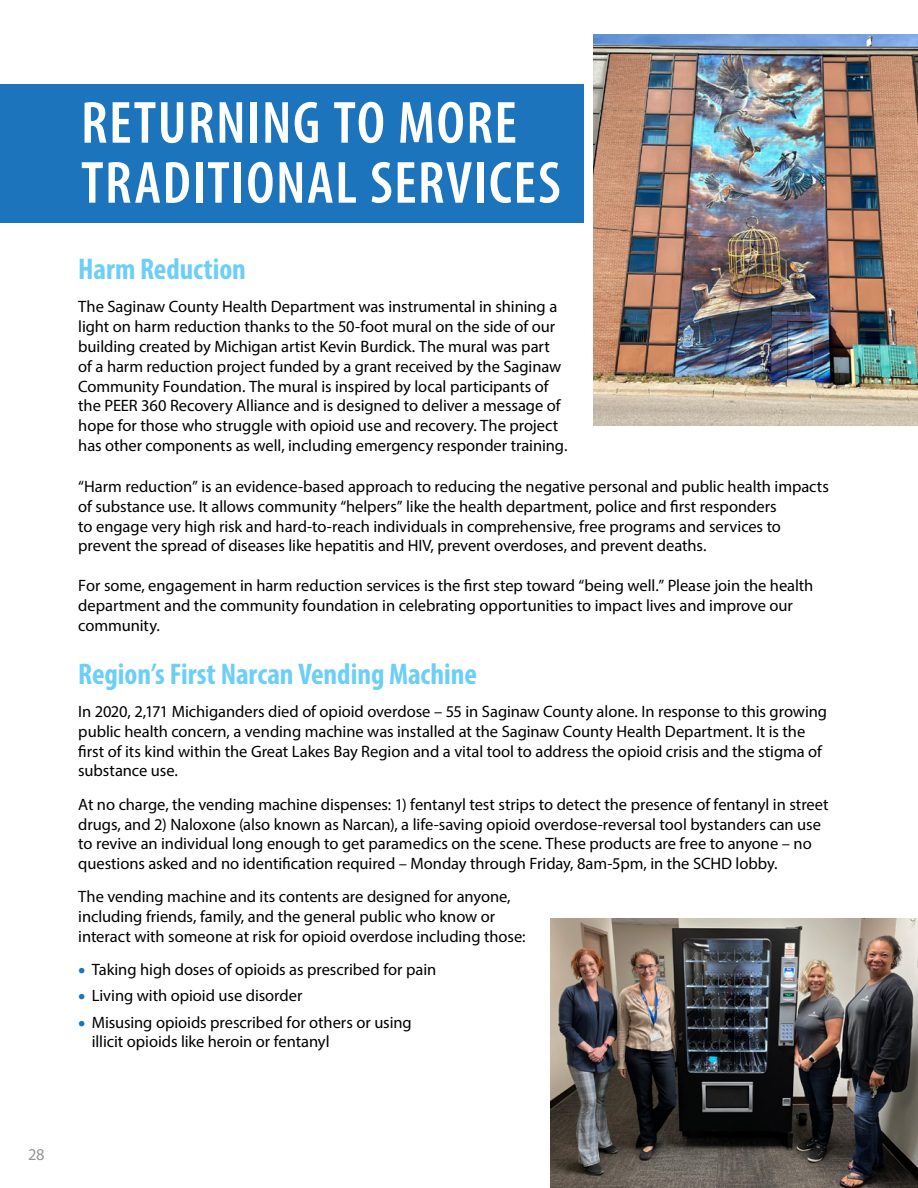
<style>
.page{position:relative;width:918px;height:1188px;background:#fff}
.page>*{position:absolute;margin:0;border:0;box-sizing:border-box;transform-origin:0 0}
.t1{font:600 condensed 60px/60px "Myriad Pro";letter-spacing:.025em;color:#fff}
.t2{font:700 condensed 30px "Myriad Pro";color:#6dcff6}
.t3{font:16.5px/19.8px "Myriad Pro";letter-spacing:-.005em;color:#000}
.t4{font:16.5px "Myriad Pro";color:#939598}
.s1{font-stretch:condensed;font-size:28.5px;color:#1c75bc}
</style>
<div class="page">
<img style="left:594px;top:35px;width:324px;height:391px">
<img style="left:550px;top:918px;width:368px;height:270px">
<div style="left:0;top:84px;width:583px;height:138px;background:#1c75bc"></div>
<h1 class="t1" style="left:81px;top:92px;width:481px">RETURNING TO MORE<br>TRADITIONAL SERVICES</h1>
<h2 class="t2" style="left:78px;top:250px;width:169px">Harm Reduction</h2>
<p class="t3" style="left:78px;top:297px;width:491px">The Saginaw County Health Department was instrumental in shining a light on harm reduction thanks to the 50-foot mural on the side of our building created by Michigan artist Kevin Burdick. The mural was part of a harm reduction project funded by a grant received by the Saginaw Community Foundation. The mural is inspired by local participants of the PEER 360 Recovery Alliance and is designed to deliver a message of hope for those who struggle with opioid use and recovery. The project has other components as well, including emergency responder training.</p>
<p class="t3" style="left:78px;top:476px;width:752px">“Harm reduction” is an evidence-based approach to reducing the negative personal and public health impacts of substance use. It allows community “helpers” like the health department, police and first responders<br>to engage very high risk and hard-to-reach individuals in comprehensive, free programs and services to prevent the spread of diseases like hepatitis and HIV, prevent overdoses, and prevent deaths.</p>
<p class="t3" style="left:78px;top:575px;width:737px">For some, engagement in harm reduction services is the first step toward “being well.” Please join the health department and the community foundation in celebrating opportunities to impact lives and improve our community.</p>
<h2 class="t2" style="left:78px;top:655px;width:400px">Region’s First Narcan Vending Machine</h2>
<p class="t3" style="left:78px;top:701px;width:750px">In 2020, 2,171 Michiganders died of opioid overdose – 55 in Saginaw County alone. In response to this growing public health concern, a vending machine was installed at the Saginaw County Health Department. It is the first of its kind within the Great Lakes Bay Region and a vital tool to address the opioid crisis and the stigma of substance use.</p>
<p class="t3" style="left:78px;top:794px;width:752px">At no charge, the vending machine dispenses: 1) fentanyl test strips to detect the presence of fentanyl in street drugs, and 2) Naloxone (also known as Narcan), a life-saving opioid overdose-reversal tool bystanders can use to revive an individual long enough to get paramedics on the scene. These products are free to anyone – no questions asked and no identification required – Monday through Friday, 8am-5pm, in the SCHD lobby.</p>
<p class="t3" style="left:78px;top:887px;width:449px">The vending machine and its contents are designed for anyone, including friends, family, and the general public who know or interact with someone at risk for opioid overdose including those:</p>
<p class="t3" style="left:78px;top:959px;width:359px"><span class="s1">•</span> Taking high doses of opioids as prescribed for pain</p>
<p class="t3" style="left:78px;top:986px;width:226px"><span class="s1">•</span> Living with opioid use disorder</p>
<p class="t3" style="left:92px;top:1012px;width:321px;text-indent:-14px"><span class="s1">•</span> Misusing opioids prescribed for others or using illicit opioids like heroin or fentanyl</p>
<p class="t4" style="left:28px;top:1144px;width:18px">28</p>
</div>
